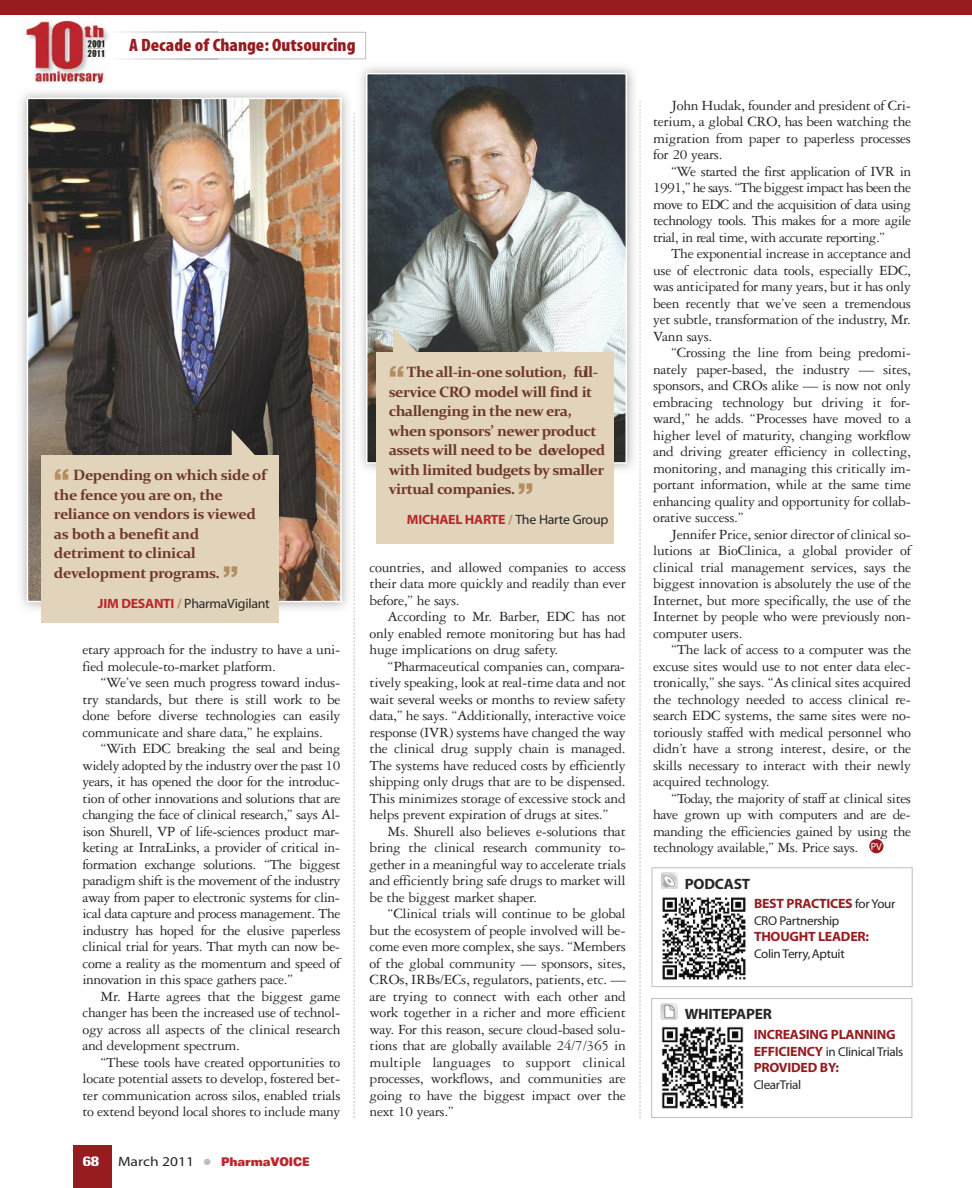
<style>
.page{position:relative;width:972px;height:1188px;background:#fff}
.page>*{position:absolute;margin:0;border:0;box-sizing:border-box;transform-origin:0 0}
.t1{font:18px "Myriad MM.830.wt.300.wd";color:#961c20;scale:1.05 1}
.t2{font:15px/16.5px "Garamond Three";letter-spacing:-.02em;color:#272627;text-align:justify}
.t3{font:700 15px/19.5px "Constantia";letter-spacing:-.035em;color:#6e3828}
.t4{font:15px "Myriad MM.700.wt.600.wd";letter-spacing:-.02em;color:#272627}
.t5{font:13.5px "Myriad MM.700.wt.600.wd";letter-spacing:-.02em;color:#961c20}
.t6{font:13.5px "Myriad MM.400.wt.600.wd";letter-spacing:-.02em;color:#272627}
.t7{font:700 condensed 13.5px "Univers";color:#fff;scale:1.4 1}
.t8{font:12.75px "Myriad MM.400.wt.600.wd";letter-spacing:-.025em;color:#272627}
.t9{font:900 expanded 12px "Univers";letter-spacing:-.01em;color:#bb262c;scale:.75 1}
.s1{font-family:"Helvetica";font-weight:900;font-size:30px;color:#b48e60}
.s2{font-family:"Myriad MM.700.wt.600.wd";color:#bb262c}
.s3{font-family:"Myriad MM.700.wt.600.wd";color:#b48e60}
.s4{font-family:"Myriad MM.400.wt.600.wd";font-weight:400;font-stretch:normal;font-size:13.5px;color:#272627}
.s5{color:#bebebe}
.s6{font-family:"Myriad MM.400.wt.600.wd";font-size:12.75px;color:#272627}
.s7{font-family:"Myriad MM.700.wt.600.wd";font-size:13.5px;color:#961c20}
</style>
<div class="page">
<div style="left:73px;top:1145px;width:39px;height:43px;background:#961c20"></div>
<div style="left:0;top:0;width:972px;height:15px;background:#961c20"></div>
<div style="left:869px;top:839px;width:14px;height:14px;background:#961c20;border-radius:7px"></div>
<svg style="left:354px;top:618px;width:1px;height:500px"></svg>
<svg style="left:640px;top:479px;width:1px;height:639px"></svg>
<svg style="left:217px;top:32px;width:149px;height:27px"></svg>
<img style="left:22px;top:19px;width:87px;height:65px">
<img style="left:353px;top:479px;width:2px;height:137px">
<img style="left:30px;top:101px;width:309px;height:498px">
<div style="left:27px;top:98px;width:315px;height:504px;border:2px solid #fff"></div>
<div style="left:42px;top:455px;width:237px;height:168px;background:#e2d3bb"></div>
<svg style="left:232px;top:430px;width:29px;height:25px"></svg>
<img style="left:640px;top:101px;width:1px;height:298px">
<img style="left:354px;top:113px;width:1px;height:297px">
<img style="left:369px;top:76px;width:255px;height:385px">
<div style="left:366px;top:73px;width:261px;height:391px;border:2px solid #fff"></div>
<div style="left:376px;top:352px;width:238px;height:191px;background:#e2d3bb"></div>
<svg style="left:393px;top:327px;width:30px;height:25px"></svg>
<div style="left:651px;top:998px;width:261px;height:120px;border:1px solid #bebebe"></div>
<svg style="left:661px;top:1003px;width:17px;height:17px"></svg>
<svg style="left:661px;top:1003px;width:16px;height:17px"></svg>
<img style="left:661px;top:1027px;width:83px;height:82px">
<div style="left:652px;top:867px;width:261px;height:120px;border:1px solid #bebebe"></div>
<svg style="left:661px;top:872px;width:17px;height:17px"></svg>
<svg style="left:661px;top:873px;width:16px;height:16px"></svg>
<img style="left:662px;top:897px;width:84px;height:83px">
<p class="t1" style="left:129px;top:39px;width:217px">A Decade of Change: Outsourcing</p>
<p class="t3" style="left:54px;top:465px;width:214px"><span class="s1">“</span> Depending on which side of the fence you are on, the reliance on vendors is viewed as both a benefit and detriment to clinical development programs. <span class="s1">”</span></p>
<p class="t6" style="left:98px;top:598px;width:173px"><span class="s2">JIM DESANTI</span> <span class="s3">/</span> PharmaVigilant</p>
<p class="t2" style="left:82px;top:643px;width:259px">etary approach for the industry to have a uni&shy;fied molecule-to-market platform.</p>
<p class="t2" style="left:83px;top:676px;width:259px;text-indent:18px">“We’ve seen much progress toward indus&shy;try standards, but there is still work to be done before diverse technologies can easily communicate and share data,” he explains.</p>
<p class="t2" style="left:82px;top:742px;width:260px;text-indent:18px">“With EDC breaking the seal and being widely adopted by the industry over the past 10 years, it has opened the door for the introduc&shy;tion of other innovations and solutions that are changing the face of clinical research,” says Al&shy;ison Shurell, VP of life-sciences product mar&shy;keting at IntraLinks, a provider of critical in&shy;formation exchange solutions. “The biggest paradigm shift is the movement of the industry away from paper to electronic systems for clin&shy;ical data capture and process management. The industry has hoped for the elusive paperless clinical trial for years. That myth can now be&shy;come a reality as the momentum and speed of innovation in this space gathers pace.”</p>
<p class="t2" style="left:82px;top:989px;width:260px;text-indent:18px">Mr. Harte agrees that the biggest game changer has been the increased use of technol&shy;ogy across all aspects of the clinical research and development spectrum.</p>
<p class="t2" style="left:82px;top:1055px;width:260px;text-indent:18px">“These tools have created opportunities to locate potential assets to develop, fostered bet&shy;ter communication across silos, enabled trials to extend beyond local shores to include many</p>
<p class="t7" style="left:83px;top:1156px;width:13px">68</p>
<p class="t9" style="left:118px;top:1157px;width:257px"><span class="s4">March 2011</span> <span class="s5">●</span> PharmaVOICE</p>
<p class="t3" style="left:389px;top:362px;width:218px"><span class="s1">“</span> The all-in-one solution, full&shy;service CRO model will find it challenging in the new era, when sponsors’ newer product assets will need to be developed with limited budgets by smaller virtual companies. <span class="s1">”</span></p>
<p class="t6" style="left:407px;top:515px;width:203px"><span class="s2">MICHAEL HARTE</span> <span class="s3">/</span> The Harte Group</p>
<p class="t2" style="left:370px;top:560px;width:258px">countries, and allowed companies to access their data more quickly and readily than ever before,” he says.</p>
<p class="t2" style="left:370px;top:610px;width:258px;text-indent:18px">According to Mr. Barber, EDC has not only enabled remote monitoring but has had huge implications on drug safety.</p>
<p class="t2" style="left:370px;top:659px;width:258px;text-indent:18px">“Pharmaceutical companies can, compara&shy;tively speaking, look at real-time data and not wait several weeks or months to review safety data,” he says. “Additionally, interactive voice response (IVR) systems have changed the way the clinical drug supply chain is managed.<br>The systems have reduced costs by efficiently shipping only drugs that are to be dispensed.<br>This minimizes storage of excessive stock and helps prevent expiration of drugs at sites.”</p>
<p class="t2" style="left:370px;top:824px;width:258px;text-indent:18px">Ms. Shurell also believes e-solutions that bring the clinical research community to&shy;gether in a meaningful way to accelerate trials and efficiently bring safe drugs to market will be the biggest market shaper.</p>
<p class="t2" style="left:370px;top:907px;width:258px;text-indent:18px">“Clinical trials will continue to be global but the ecosystem of people involved will be&shy;come even more complex, she says. “Members of the global community — sponsors, sites, CROs, IRBs/ECs, regulators, patients, etc. — are trying to connect with each other and work together in a richer and more efficient way. For this reason, secure cloud-based solu&shy;tions that are globally available 24/7/365 in multiple languages to support clinical processes, workflows, and communities are going to have the biggest impact over the next 10 years.”</p>
<p class="t2" style="left:653px;top:98px;width:260px;text-indent:18px">John Hudak, founder and president of Cri&shy;terium, a global CRO, has been watching the migration from paper to paperless processes for 20 years.</p>
<p class="t2" style="left:653px;top:164px;width:260px;text-indent:18px">“We started the first application of IVR in 1991,” he says. “The biggest impact has been the move to EDC and the acquisition of data using technology tools. This makes for a more agile trial, in real time, with accurate reporting.”</p>
<p class="t2" style="left:653px;top:247px;width:260px;text-indent:18px">The exponential increase in acceptance and use of electronic data tools, especially EDC, was anticipated for many years, but it has only been recently that we’ve seen a tremendous yet subtle, transformation of the industry, Mr.<br>Vann says.</p>
<p class="t2" style="left:653px;top:346px;width:259px;text-indent:18px">“Crossing the line from being predomi&shy;nately paper-based, the industry — sites, sponsors, and CROs alike — is now not only embracing technology but driving it for&shy;ward,” he adds. “Processes have moved to a higher level of maturity, changing workflow and driving greater efficiency in collecting, monitoring, and managing this critically im&shy;portant information, while at the same time enhancing quality and opportunity for collab&shy;orative success.”</p>
<p class="t2" style="left:653px;top:527px;width:260px;text-indent:18px">Jennifer Price, senior director of clinical so&shy;lutions at BioClinica, a global provider of clinical trial management services, says the biggest innovation is absolutely the use of the Internet, but more specifically, the use of the Internet by people who were previously non&shy;computer users.</p>
<p class="t2" style="left:653px;top:643px;width:259px;text-indent:18px">“The lack of access to a computer was the excuse sites would use to not enter data elec&shy;tronically,” she says. “As clinical sites acquired the technology needed to access clinical re&shy;search EDC systems, the same sites were no&shy;toriously staffed with medical personnel who didn’t have a strong interest, desire, or the skills necessary to interact with their newly acquired technology.</p>
<p class="t2" style="left:653px;top:791px;width:260px;text-indent:18px">“Today, the majority of staff at clinical sites have grown up with computers and are de&shy;manding the efficiencies gained by using the technology available,” Ms. Price says. <sup>PV</sup></p>
<p class="t4" style="left:685px;top:878px;width:67px">PODCAST</p>
<p class="t5" style="left:754px;top:899px;width:143px">BEST PRACTICES <span class="s6">for Your</span></p>
<p class="t8" style="left:754px;top:916px;width:87px">CRO Partnership</p>
<p class="t5" style="left:754px;top:932px;width:117px">THOUGHT LEADER:</p>
<p class="t8" style="left:754px;top:949px;width:92px">Colin Terry,Aptuit</p>
<p class="t4" style="left:685px;top:1009px;width:89px">WHITEPAPER</p>
<p class="t5" style="left:754px;top:1030px;width:143px">INCREASING PLANNING</p>
<p class="t8" style="left:754px;top:1047px;width:151px"><span class="s7">EFFICIENCY</span> in Clinical Trials</p>
<p class="t5" style="left:754px;top:1063px;width:87px">PROVIDED BY:</p>
<p class="t8" style="left:754px;top:1080px;width:49px">ClearTrial</p>
</div>
